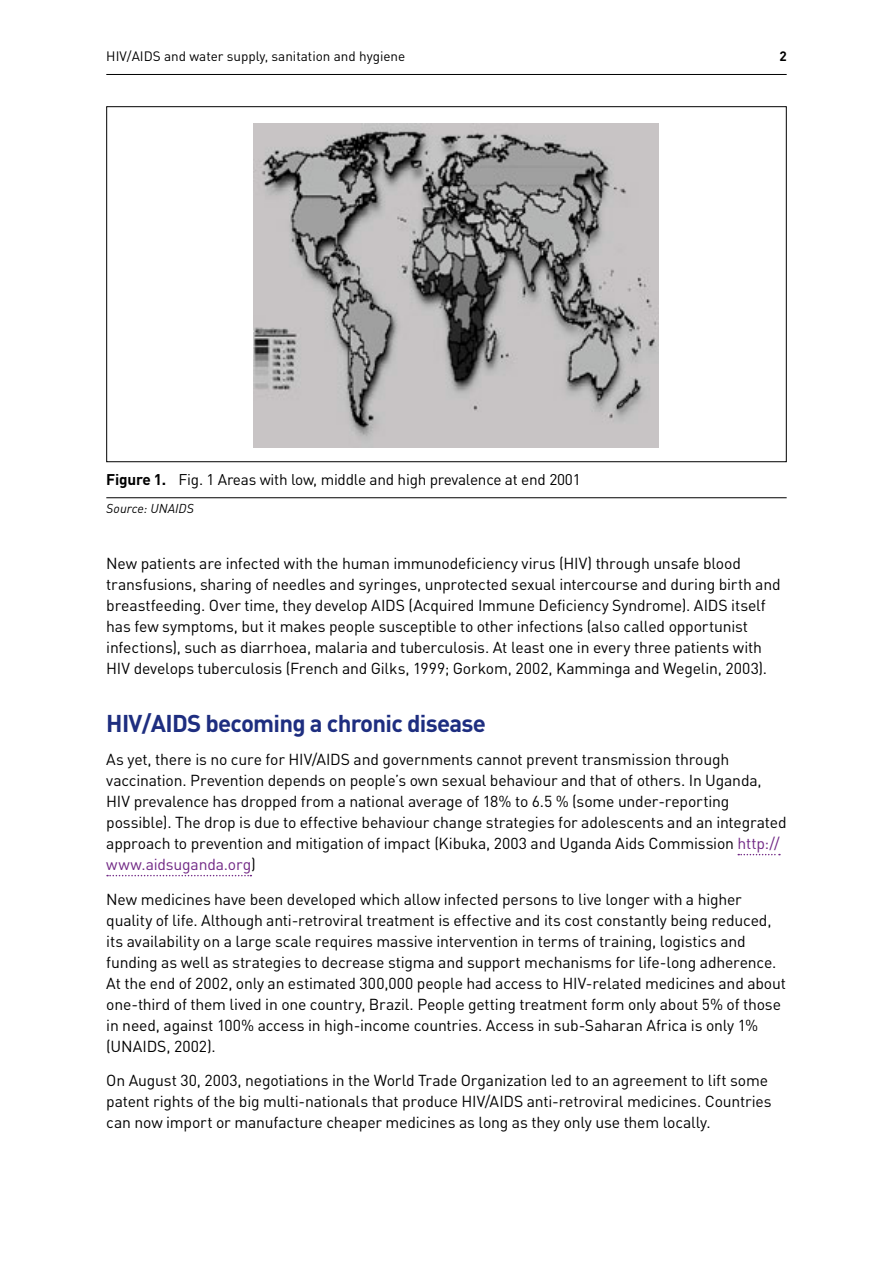
<style>
.page{position:relative;width:893px;height:1263px;background:#fff}
.page>*{position:absolute;margin:0;border:0;box-sizing:border-box;transform-origin:0 0}
.t1{font:700 24px "DINOT";letter-spacing:-.03em;color:#1e2e80}
.t2{font:15.75px/21px "DINOT";letter-spacing:-.01em;color:#000}
.t3{font:15.3px "DINOT";letter-spacing:-.015em;color:#000}
.t4{font:13.5px "DINOT";color:#000}
.t5{font:700 13.5px "DINOT";color:#000}
.t6{font:italic 12.75px "DINOT";color:#000}
.s1{font-weight:700}
.s2{color:#702784}
</style>
<div class="page">
<hr style="left:106px;top:74px;width:681px;height:1px;background:#000">
<hr style="left:106px;top:497px;width:681px;height:1px;background:#000">
<svg style="left:738px;top:854px;width:42px;height:1px"></svg>
<svg style="left:107px;top:875px;width:144px;height:1px"></svg>
<img style="left:254px;top:124px;width:405px;height:324px">
<p class="t4" style="left:106px;top:48px;width:301px">HIV/AIDS and water supply, sanitation and hygiene</p>
<p class="t5" style="left:779px;top:48px;width:9px">2</p>
<p class="t3" style="left:106px;top:470px;width:476px"><span class="s1">Figure 1.</span> Fig. 1 Areas with low, middle and high prevalence at end 2001</p>
<p class="t6" style="left:106px;top:501px;width:89px">Source: UNAIDS</p>
<p class="t2" style="left:106px;top:552px;width:676px">New patients are infected with the human immunodeficiency virus (HIV) through unsafe blood transfusions, sharing of needles and syringes, unprotected sexual intercourse and during birth and breastfeeding. Over time, they develop AIDS (Acquired Immune Deficiency Syndrome). AIDS itself has few symptoms, but it makes people susceptible to other infections (also called opportunist infections), such as diarrhoea, malaria and tuberculosis. At least one in every three patients with HIV develops tuberculosis (French and Gilks, 1999; Gorkom, 2002, Kamminga and Wegelin, 2003).</p>
<h1 class="t1" style="left:106px;top:707px;width:381px">HIV/AIDS becoming a chronic disease</h1>
<p class="t2" style="left:106px;top:749px;width:682px">As yet, there is no cure for HIV/AIDS and governments cannot prevent transmission through vaccination. Prevention depends on people’s own sexual behaviour and that of others. In Uganda, HIV prevalence has dropped from a national average of 18% to 6.5 % (some under-reporting possible). The drop is due to effective behaviour change strategies for adolescents and an integrated approach to prevention and mitigation of impact (Kibuka, 2003 and Uganda Aids Commission <span class="s2">http:// www.aidsuganda.org</span>)</p>
<p class="t2" style="left:106px;top:888px;width:681px">New medicines have been developed which allow infected persons to live longer with a higher quality of life. Although anti-retroviral treatment is effective and its cost constantly being reduced, its availability on a large scale requires massive intervention in terms of training, logistics and funding as well as strategies to decrease stigma and support mechanisms for life-long adherence.<br>At the end of 2002, only an estimated 300,000 people had access to HIV-related medicines and about one-third of them lived in one country, Brazil. People getting treatment form only about 5% of those in need, against 100% access in high-income countries. Access in sub-Saharan Africa is only 1% (UNAIDS, 2002).</p>
<p class="t2" style="left:106px;top:1070px;width:667px">On August 30, 2003, negotiations in the World Trade Organization led to an agreement to lift some patent rights of the big multi-nationals that produce HIV/AIDS anti-retroviral medicines. Countries can now import or manufacture cheaper medicines as long as they only use them locally.</p>
</div>
